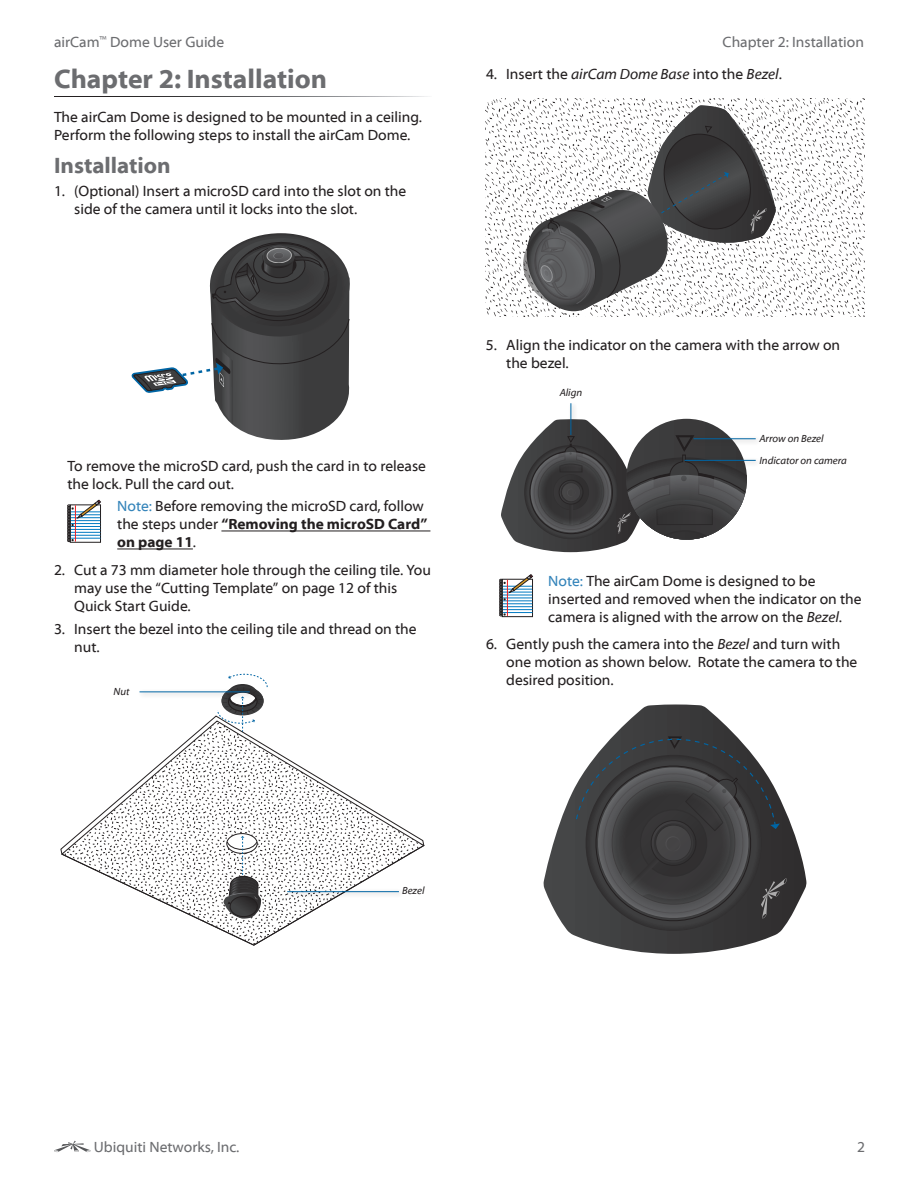
<style>
.page{position:relative;width:918px;height:1188px;background:#fff}
.page>*{position:absolute;margin:0;border:0;box-sizing:border-box;transform-origin:0 0}
.t1{font:700 27px "Myriad Web Pro";color:#6c6d70}
.t2{font:700 22.5px "Myriad Web Pro";color:#6c6d70}
.t3{font:15px/18px "Myriad Web Pro";color:#231f20}
.t4{font:15px "Myriad Web Pro";color:#6c6d70}
.t5{font:italic 10.5px "Myriad Web Pro";color:#231f20}
.s1{color:#3484ba}
.s2{font-weight:700}
.s3{font-style:italic}
</style>
<div class="page">
<svg style="left:54px;top:1141px;width:37px;height:11px"></svg>
<svg style="left:131px;top:233px;width:219px;height:207px"></svg>
<div style="left:70px;top:504px;width:31px;height:39px;border:1px solid #231f20"></div>
<svg style="left:68px;top:500px;width:33px;height:42px"></svg>
<hr style="left:221px;top:531px;width:209px;height:1px;background:#231f20">
<hr style="left:117px;top:549px;width:76px;height:1px;background:#231f20">
<svg style="left:60px;top:720px;width:365px;height:226px"></svg>
<svg style="left:227px;top:834px;width:30px;height:19px"></svg>
<div style="left:226px;top:833px;width:32px;height:21px;border:1px solid #231f20;border-radius:50%"></div>
<svg style="left:217px;top:674px;width:51px;height:58px"></svg>
<svg style="left:223px;top:836px;width:39px;height:83px"></svg>
<div style="left:137px;top:689px;width:119px;height:10px;background:#231f20;opacity:.4"></div>
<hr style="left:140px;top:691px;width:110px;height:1px;background:#0065a4">
<div style="left:285px;top:888px;width:120px;height:11px;background:#231f20;opacity:.4"></div>
<hr style="left:287px;top:891px;width:112px;height:1px;background:#0065a4">
<svg style="left:486px;top:98px;width:378px;height:218px"></svg>
<svg style="left:522px;top:105px;width:254px;height:212px"></svg>
<svg style="left:501px;top:419px;width:246px;height:133px"></svg>
<div style="left:691px;top:436px;width:71px;height:10px;background:#231f20;opacity:.4"></div>
<hr style="left:694px;top:438px;width:62px;height:1px;background:#0065a4">
<div style="left:568px;top:401px;width:10px;height:40px;background:#231f20;opacity:.4"></div>
<hr style="left:571px;top:403px;width:1px;height:32px;background:#0065a4">
<div style="left:682px;top:457px;width:80px;height:10px;background:#231f20;opacity:.4"></div>
<hr style="left:685px;top:460px;width:71px;height:1px;background:#0065a4">
<div style="left:502px;top:579px;width:31px;height:38px;border:1px solid #231f20"></div>
<svg style="left:500px;top:574px;width:33px;height:42px"></svg>
<svg style="left:543px;top:704px;width:264px;height:250px"></svg>
<svg style="left:575px;top:735px;width:212px;height:205px;background:#4a4a4b"></svg>
<p class="t4" style="left:54px;top:33px;width:172px">airCam<sup>™</sup> Dome User Guide</p>
<h1 class="t1" style="left:54px;top:64px;width:274px">Chapter 2: Installation</h1>
<p class="t3" style="left:54px;top:109px;width:370px">The airCam Dome is designed to be mounted in a ceiling.<br>Perform the following steps to install the airCam Dome.</p>
<h2 class="t2" style="left:54px;top:153px;width:118px">Installation</h2>
<p class="t3" style="left:74px;top:182px;width:334px;text-indent:-20px">1. (Optional) Insert a microSD card into the slot on the side of the camera until it locks into the slot.</p>
<p class="t3" style="left:68px;top:457px;width:360px">To remove the microSD card, push the card in to release the lock. Pull the card out.</p>
<p class="t3" style="left:117px;top:498px;width:312px"><span class="s1">Note:</span> Before removing the microSD card, follow the steps under <span class="s2">“Removing the microSD Card” on page 11</span>.</p>
<p class="t3" style="left:74px;top:561px;width:358px;text-indent:-20px">2. Cut a 73 mm diameter hole through the ceiling tile. You may use the “Cutting Template” on page 12 of this<br>Quick Start Guide.</p>
<p class="t3" style="left:74px;top:621px;width:344px;text-indent:-20px">3. Insert the bezel into the ceiling tile and thread on the nut.</p>
<p class="t5" style="left:114px;top:685px;width:17px">Nut</p>
<p class="t4" style="left:723px;top:33px;width:143px">Chapter 2: Installation</p>
<p class="t3" style="left:486px;top:65px;width:297px">4. Insert the <span class="s3">airCam Dome Base</span> into the <span class="s3">Bezel</span>.</p>
<p class="t3" style="left:506px;top:337px;width:336px;text-indent:-20px">5. Align the indicator on the camera with the arrow on the bezel.</p>
<p class="t5" style="left:560px;top:386px;width:24px">Align</p>
<p class="t5" style="left:759px;top:433px;width:66px">Arrow on Bezel</p>
<p class="t5" style="left:759px;top:454px;width:89px">Indicator on camera</p>
<p class="t3" style="left:548px;top:572px;width:315px"><span class="s1">Note:</span> The airCam Dome is designed to be inserted and removed when the indicator on the camera is aligned with the arrow on the <span class="s3">Bezel</span>.</p>
<p class="t3" style="left:506px;top:636px;width:353px;text-indent:-20px">6. Gently push the camera into the <span class="s3">Bezel</span> and turn with one motion as shown below. Rotate the camera to the desired position.</p>
<p class="t5" style="left:402px;top:885px;width:24px">Bezel</p>
<p class="t4" style="left:94px;top:1139px;width:147px">Ubiquiti Networks, Inc.</p>
<p class="t4" style="left:857px;top:1139px;width:9px">2</p>
</div>
